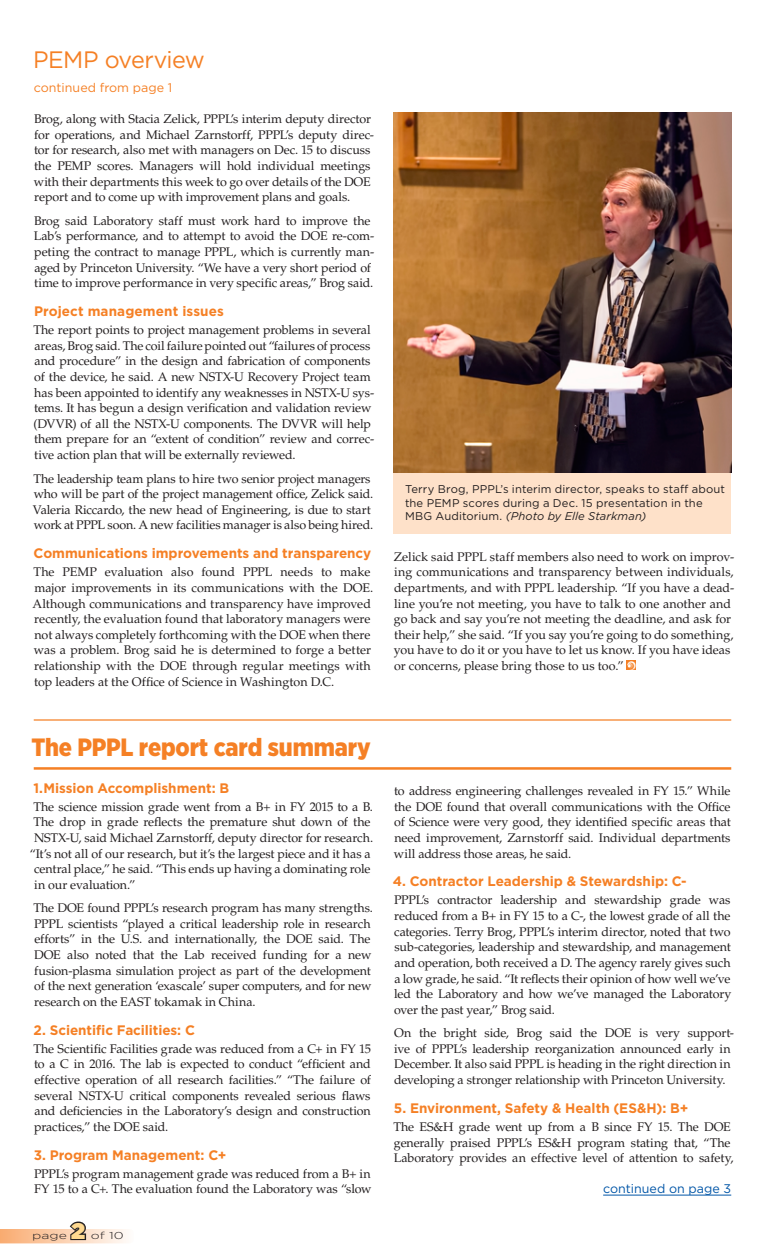
<style>
.page{position:relative;width:765px;height:1260px;background:#fff}
.page>*{position:absolute;margin:0;border:0;box-sizing:border-box;transform-origin:0 0}
.t1{font:900 25px "Gotham Narrow";letter-spacing:-.005em;color:#f58025}
.t2{font:23.75px "Gotham";letter-spacing:-.03em;color:#f58025}
.t3{font:900 22.5px "Gotham";color:#ffd990}
.t4{font:700 13.75px "Gotham";color:#f58025}
.t5{font:12.5px/15.6px "Palatino LT Std";letter-spacing:-.01em;color:#231f20}
.t6{font:12.5px "Gotham";color:#f58025}
.t7{font:12.5px "Gotham";color:#0055a7}
.t8{font:11.25px/13.5px "Gotham";letter-spacing:.01em;color:#231f20}
.t9{font:300 10px "Gotham";color:#231f20;scale:1.4 1}
.s1{font-style:italic}
</style>
<div class="page">
<svg style="left:627px;top:661px;width:9px;height:9px"></svg>
<hr style="left:34px;top:719px;width:697px;height:2px;background:#f58025">
<hr style="left:34px;top:767px;width:697px;height:3px;background:#f58025">
<hr style="left:603px;top:1195px;width:128px;height:1px;background:#0055a7">
<img style="left:394px;top:112px;width:337px;height:361px">
<div style="left:394px;top:473px;width:337px;height:61px;background:#fee1c9"></div>
<svg style="left:0;top:1221px;width:126px;height:22px"></svg>
<h2 class="t2" style="left:33px;top:45px;width:173px">PEMP overview</h2>
<p class="t6" style="left:34px;top:79px;width:140px">continued from page 1</p>
<p class="t5" style="left:34px;top:111px;width:342px">Brog, along with Stacia Zelick, PPPL’s interim deputy director for operations, and Michael Zarnstorff, PPPL’s deputy direc&shy;tor for research, also met with managers on Dec. 15 to discuss the PEMP scores. Managers will hold individual meetings with their departments this week to go over details of the DOE report and to come up with improvement plans and goals.</p>
<p class="t5" style="left:34px;top:213px;width:342px">Brog said Laboratory staff must work hard to improve the Lab’s performance, and to attempt to avoid the DOE re-com&shy;peting the contract to manage PPPL, which is currently man&shy;aged by Princeton University. “We have a very short period of time to improve performance in very specific areas,” Brog said.</p>
<p class="t4" style="left:34px;top:302px;width:191px">Project management issues</p>
<p class="t5" style="left:33px;top:322px;width:342px">The report points to project management problems in several areas, Brog said. The coil failure pointed out “failures of process and procedure” in the design and fabrication of components of the device, he said. A new NSTX-U Recovery Project team has been appointed to identify any weaknesses in NSTX-U sys&shy;tems. It has begun a design verification and validation review (DVVR) of all the NSTX-U components. The DVVR will help them prepare for an “extent of condition” review and correc&shy;tive action plan that will be externally reviewed.</p>
<p class="t5" style="left:33px;top:471px;width:342px">The leadership team plans to hire two senior project managers who will be part of the project management office, Zelick said.<br>Valeria Riccardo, the new head of Engineering, is due to start work at PPPL soon. A new facilities manager is also being hired.</p>
<p class="t4" style="left:34px;top:544px;width:339px">Communications improvements and transparency</p>
<p class="t5" style="left:33px;top:564px;width:342px">The PEMP evaluation also found PPPL needs to make major improvements in its communications with the DOE.<br>Although communications and transparency have improved recently, the evaluation found that laboratory managers were not always completely forthcoming with the DOE when there was a problem. Brog said he is determined to forge a better relationship with the DOE through regular meetings with top leaders at the Office of Science in Washington D.C.</p>
<p class="t8" style="left:405px;top:482px;width:322px">Terry Brog, PPPL’s interim director, speaks to staff about the PEMP scores during a Dec. 15 presentation in the<br>MBG Auditorium. <span class="s1">(Photo by Elle Starkman)</span></p>
<p class="t5" style="left:394px;top:549px;width:342px">Zelick said PPPL staff members also need to work on improv&shy;ing communications and transparency between individuals, departments, and with PPPL leadership. “If you have a dead&shy;line you’re not meeting, you have to talk to one another and go back and say you’re not meeting the deadline, and ask for their help,” she said. “If you say you’re going to do something, you have to do it or you have to let us know. If you have ideas or concerns, please bring those to us too.”</p>
<h1 class="t1" style="left:32px;top:731px;width:341px">The PPPL report card summary</h1>
<p class="t4" style="left:34px;top:779px;width:197px">1.Mission Accomplishment: B</p>
<p class="t5" style="left:33px;top:799px;width:341px">The science mission grade went from a B+ in FY 2015 to a B.</p>
<p class="t5" style="left:33px;top:814px;width:339px">The drop in grade reflects the premature shut down of the</p>
<p class="t5" style="left:34px;top:830px;width:341px">NSTX-U, said Michael Zarnstorff, deputy director for research.</p>
<p class="t5" style="left:30px;top:846px;width:343px">“It’s not all of our research, but it’s the largest piece and it has a</p>
<p class="t5" style="left:34px;top:861px;width:338px">central place,” he said. “This ends up having a dominating role</p>
<p class="t5" style="left:34px;top:877px;width:103px">in our evaluation.”</p>
<p class="t5" style="left:33px;top:900px;width:341px">The DOE found PPPL’s research program has many strengths.<br>PPPL scientists “played a critical leadership role in research efforts” in the U.S. and internationally, the DOE said. The DOE also noted that the Lab received funding for a new fusion-plasma simulation project as part of the development of the next generation ‘exascale’ super computers, and for new research on the EAST tokamak in China.</p>
<p class="t4" style="left:34px;top:1021px;width:163px">2. Scientific Facilities: C</p>
<p class="t5" style="left:33px;top:1041px;width:339px;text-align:justify">The Scientific Facilities grade was reduced from a C+ in FY 15 to a C in 2016. The lab is expected to conduct “efficient and effective operation of all research facilities.” “The failure of several NSTX-U critical components revealed serious flaws and deficiencies in the Laboratory’s design and construction practices,” the DOE said.</p>
<p class="t4" style="left:34px;top:1146px;width:194px">3. Program Management: C+</p>
<p class="t5" style="left:34px;top:1166px;width:339px">PPPL’s program management grade was reduced from a B+ in<br>FY 15 to a C+. The evaluation found the Laboratory was “slow</p>
<p class="t9" style="left:32px;top:1229px;width:26px">page</p>
<h3 class="t3" style="left:71px;top:1215px;width:16px">2</h3>
<p class="t9" style="left:91px;top:1229px;width:25px">of 10</p>
<p class="t5" style="left:394px;top:783px;width:338px;text-align:justify">to address engineering challenges revealed in FY 15.” While the DOE found that overall communications with the Office of Science were very good, they identified specific areas that need improvement, Zarnstorff said. Individual departments will address those areas, he said.</p>
<p class="t4" style="left:393px;top:872px;width:295px">4. Contractor Leadership &amp; Stewardship: C-</p>
<p class="t5" style="left:394px;top:893px;width:339px;text-align:justify">PPPL’s contractor leadership and stewardship grade was reduced from a B+ in FY 15 to a C-, the lowest grade of all the categories. Terry Brog, PPPL’s interim director, noted that two sub-categories, leadership and stewardship, and management and operation, both received a D. The agency rarely gives such a low grade, he said. “It reflects their opinion of how well we’ve led the Laboratory and how we’ve managed the Laboratory over the past year,” Brog said.</p>
<p class="t5" style="left:394px;top:1025px;width:342px">On the bright side, Brog said the DOE is very support&shy;ive of PPPL’s leadership reorganization announced early in December. It also said PPPL is heading in the right direction in developing a stronger relationship with Princeton University.</p>
<p class="t4" style="left:394px;top:1099px;width:296px">5. Environment, Safety &amp; Health (ES&amp;H): B+</p>
<p class="t5" style="left:393px;top:1119px;width:342px">The ES&amp;H grade went up from a B since FY 15. The DOE generally praised PPPL’s ES&amp;H program stating that, “The<br>Laboratory provides an effective level of attention to safety,</p>
<p class="t7" style="left:603px;top:1181px;width:130px">continued on page 3</p>
</div>
